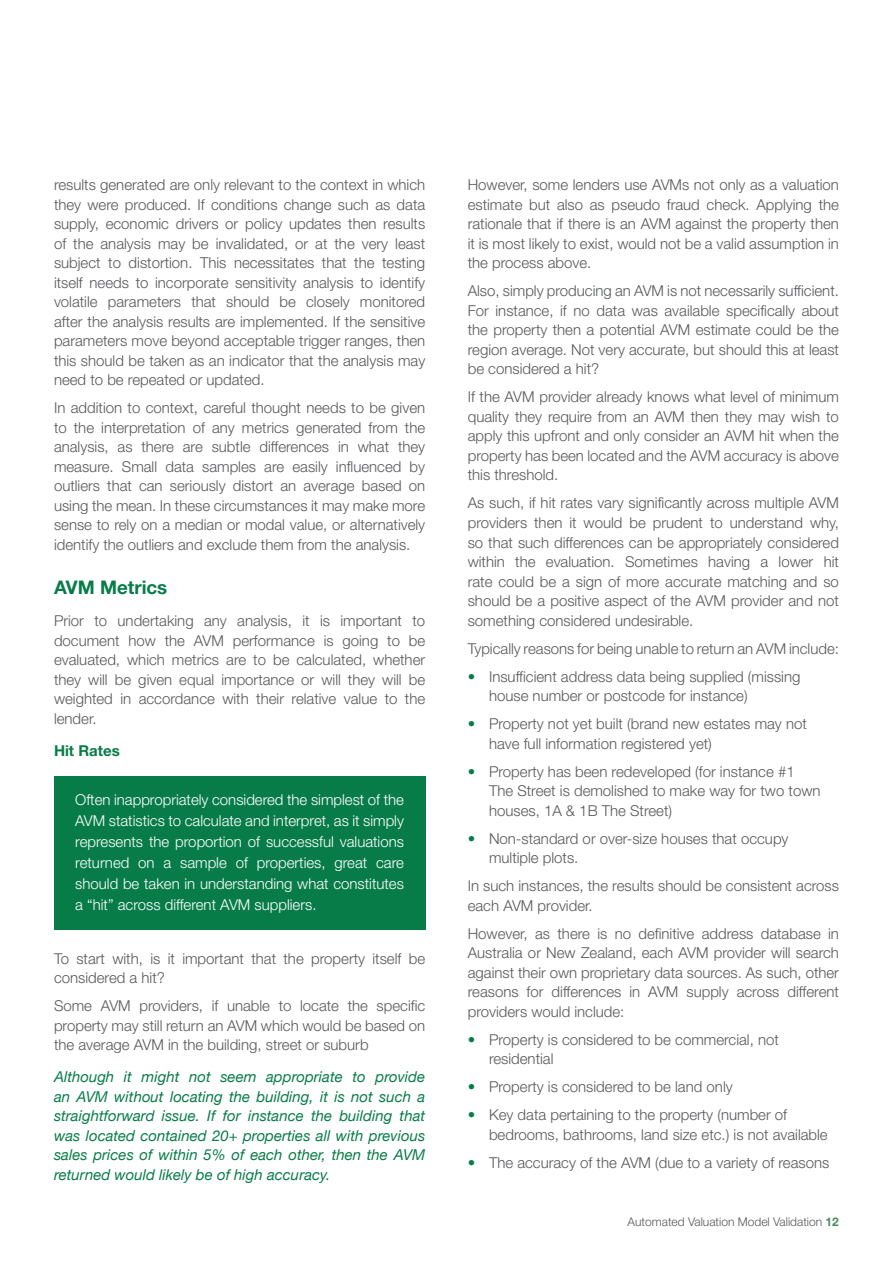
<style>
.page{position:relative;width:893px;height:1263px;background:#fff}
.page>*{position:absolute;margin:0;border:0;box-sizing:border-box;transform-origin:0 0}
.heading{font:700 18.75px "Helvetica Neue";color:#077c48}
.body{font:300 15px/19.5px "Helvetica Neue";color:#57585a;text-align:justify}
.tabbed_body{font:300 15px/19.5px "Helvetica Neue";color:#57585a}
.green_italics{font:italic 15px/19.5px "Helvetica Neue";color:#077c48;text-align:justify}
.boxed_copy{font:300 15px/21px "Helvetica Neue";color:#fff;text-align:justify}
.green_sub_heading{font:700 15px "Helvetica Neue";color:#077c48}
.t1{font:300 12px "Helvetica Neue";color:#57585a}
.s1{color:#077c48}
.s2{font-weight:700;color:#4b8d62}
</style>
<div class="page">
<div style="left:54px;top:776px;width:371px;height:154px;background:#077c48"></div>
<p class="body" style="left:54px;top:175px;width:373px">results generated are only relevant to the context in which they were produced. If conditions change such as data supply, economic drivers or policy updates then results of the analysis may be invalidated, or at the very least subject to distortion. This necessitates that the testing itself needs to incorporate sensitivity analysis to identify volatile parameters that should be closely monitored after the analysis results are implemented. If the sensitive parameters move beyond acceptable trigger ranges, then this should be taken as an indicator that the analysis may need to be repeated or updated.</p>
<p class="body" style="left:54px;top:398px;width:373px">In addition to context, careful thought needs to be given to the interpretation of any metrics generated from the analysis, as there are subtle differences in what they measure. Small data samples are easily influenced by outliers that can seriously distort an average based on using the mean. In these circumstances it may make more sense to rely on a median or modal value, or alternatively identify the outliers and exclude them from the analysis.</p>
<p class="heading" style="left:54px;top:575px;width:115px">AVM Metrics</p>
<p class="body" style="left:54px;top:611px;width:373px">Prior to undertaking any analysis, it is important to document how the AVM performance is going to be evaluated, which metrics are to be calculated, whether they will be given equal importance or will they will be weighted in accordance with their relative value to the lender.</p>
<p class="green_sub_heading" style="left:54px;top:742px;width:67px">Hit Rates</p>
<p class="boxed_copy" style="left:75px;top:789px;width:330px">Often inappropriately considered the simplest of the AVM statistics to calculate and interpret, as it simply represents the proportion of successful valuations returned on a sample of properties, great care should be taken in understanding what constitutes a “hit” across different AVM suppliers.</p>
<p class="body" style="left:54px;top:948px;width:373px">To start with, is it important that the property itself be considered a hit?</p>
<p class="body" style="left:54px;top:996px;width:373px">Some AVM providers, if unable to locate the specific property may still return an AVM which would be based on the average AVM in the building, street or suburb</p>
<p class="green_italics" style="left:54px;top:1068px;width:373px">Although it might not seem appropriate to provide an AVM without locating the building, it is not such a straightforward issue. If for instance the building that was located contained 20+ properties all with previous sales prices of within 5% of each other, then the AVM returned would likely be of high accuracy.</p>
<p class="body" style="left:468px;top:175px;width:373px">However, some lenders use AVMs not only as a valuation estimate but also as pseudo fraud check. Applying the rationale that if there is an AVM against the property then it is most likely to exist, would not be a valid assumption in the process above.</p>
<p class="body" style="left:468px;top:281px;width:373px">Also, simply producing an AVM is not necessarily sufficient.<br>For instance, if no data was available specifically about the property then a potential AVM estimate could be the region average. Not very accurate, but should this at least be considered a hit?</p>
<p class="body" style="left:468px;top:387px;width:373px">If the AVM provider already knows what level of minimum quality they require from an AVM then they may wish to apply this upfront and only consider an AVM hit when the property has been located and the AVM accuracy is above this threshold.</p>
<p class="body" style="left:468px;top:493px;width:373px">As such, if hit rates vary significantly across multiple AVM providers then it would be prudent to understand why, so that such differences can be appropriately considered within the evaluation. Sometimes having a lower hit rate could be a sign of more accurate matching and so should be a positive aspect of the AVM provider and not something considered undesirable.</p>
<p class="body" style="left:468px;top:638px;width:373px">Typically reasons for being unable to return an AVM include:</p>
<p class="tabbed_body" style="left:489px;top:666px;width:313px;text-indent:-21px"><span class="s1">•</span> Insufficient address data being supplied (missing house number or postcode for instance)</p>
<p class="tabbed_body" style="left:489px;top:714px;width:319px;text-indent:-21px"><span class="s1">•</span> Property not yet built (brand new estates may not have full information registered yet)</p>
<p class="tabbed_body" style="left:489px;top:761px;width:333px;text-indent:-21px"><span class="s1">•</span> Property has been redeveloped (for instance #1<br>The Street is demolished to make way for two town houses, 1A &amp; 1B The Street)</p>
<p class="tabbed_body" style="left:489px;top:828px;width:301px;text-indent:-21px"><span class="s1">•</span> Non-standard or over-size houses that occupy multiple plots.</p>
<p class="body" style="left:468px;top:876px;width:373px">In such instances, the results should be consistent across each AVM provider.</p>
<p class="body" style="left:468px;top:923px;width:373px">However, as there is no definitive address database in Australia or New Zealand, each AVM provider will search against their own proprietary data sources. As such, other reasons for differences in AVM supply across different providers would include:</p>
<p class="tabbed_body" style="left:489px;top:1029px;width:291px;text-indent:-21px"><span class="s1">•</span> Property is considered to be commercial, not residential</p>
<p class="tabbed_body" style="left:468px;top:1077px;width:266px"><span class="s1">•</span> Property is considered to be land only</p>
<p class="tabbed_body" style="left:489px;top:1105px;width:340px;text-indent:-21px"><span class="s1">•</span> Key data pertaining to the property (number of bedrooms, bathrooms, land size etc.) is not available</p>
<p class="tabbed_body" style="left:468px;top:1152px;width:363px"><span class="s1">•</span> The accuracy of the AVM (due to a variety of reasons</p>
<p class="t1" style="left:628px;top:1215px;width:213px">Automated Valuation Model Validation <span class="s2">12</span></p>
</div>
